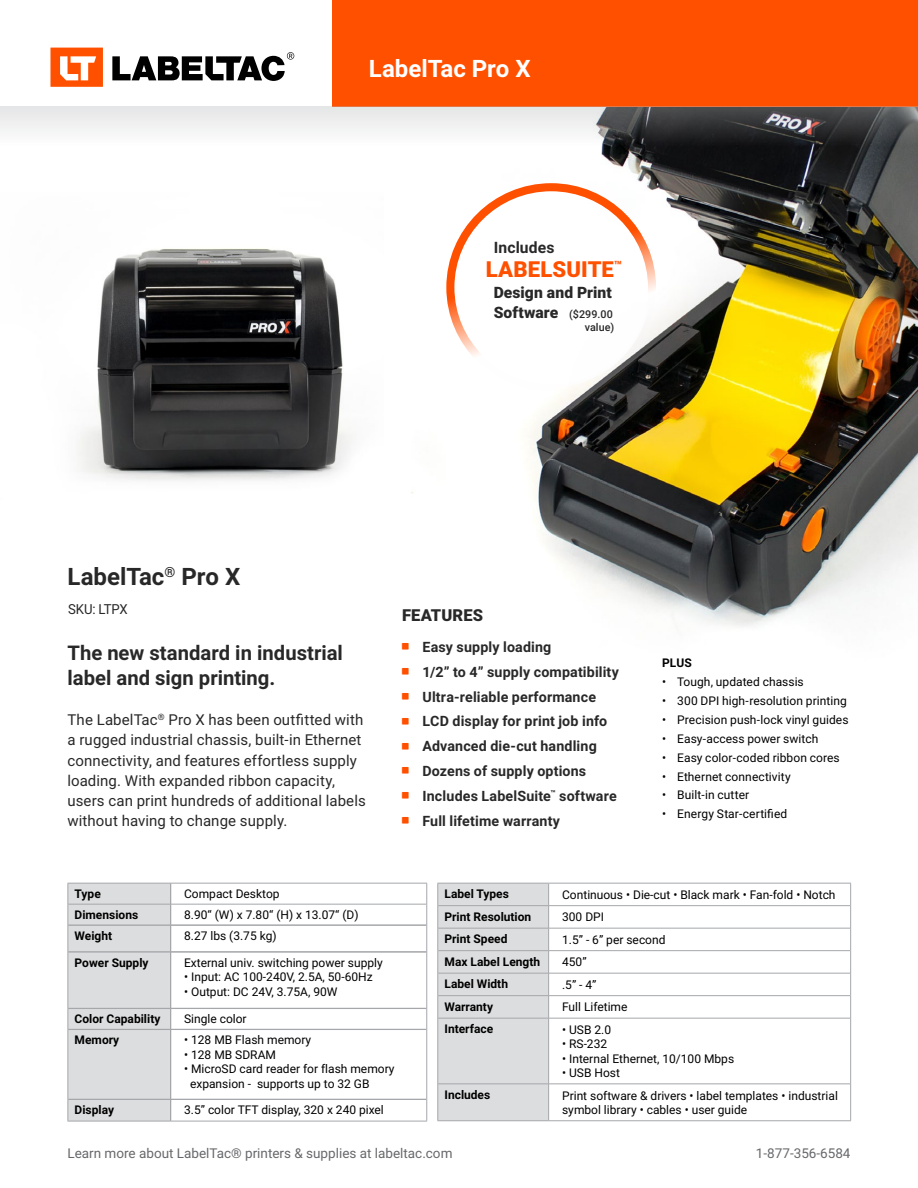
<style>
.page{position:relative;width:918px;height:1188px;background:#fff}
.page>*{position:absolute;margin:0;border:0;box-sizing:border-box;transform-origin:0 0}
.CAT-Section-H1-Stand{font:700 24px "Roboto";color:#292829}
.CAT-Section-H1-Label{font:700 24px "Roboto";color:#fff}
.t1{font:900 22.05px "Roboto";letter-spacing:.005em;color:#ff5000}
.t2{font:700 20.25px/24.5px "Roboto";color:#292829}
.t3{font:900 16.5px "Roboto";letter-spacing:.005em;color:#292829}
.t4{font:900 15.75px/20px "Roboto";letter-spacing:.005em;color:#292829}
.t5{font:700 15.75px "Roboto";letter-spacing:.01em;color:#292829}
.CAT-Content-Paragrap{font:15px/20.2px "Roboto";letter-spacing:.005em;color:#292829}
.t6{font:700 14.25px "Roboto";letter-spacing:.01em;color:#292829}
.t7{font:13.8px "Roboto";letter-spacing:-.01em;color:#292829;scale:.95 1}
.t8{font:13.5px "Roboto";color:#67686b}
.t9{font:12px/14.4px "Roboto";color:#000}
.t10{font:700 12px "Roboto";color:#000}
.t11{font:500 10.8px/12.1px "Roboto";letter-spacing:.01em;color:#292829;text-align:right}
</style>
<div class="page">
<img style="left:411px;top:156px;width:507px;height:471px">
<svg style="left:50px;top:48px;width:53px;height:39px"></svg>
<svg style="left:112px;top:52px;width:182px;height:29px"></svg>
<div style="left:333px;top:0;width:585px;height:106px;background:#ff5000"></div>
<img style="left:77px;top:248px;width:275px;height:233px">
<svg style="left:0;top:106px;width:918px;height:50px"></svg>
<div style="left:451px;top:188px;width:200px;height:199px;background:#fff;border-radius:50%"></div>
<div style="left:446px;top:183px;width:210px;height:209px;border:8px solid #ff5000;border-radius:50%"></div>
<hr style="left:171px;top:925px;width:255px;height:1px;background:#a5a7aa">
<hr style="left:171px;top:952px;width:255px;height:1px;background:#a5a7aa">
<hr style="left:171px;top:1008px;width:255px;height:1px;background:#a5a7aa">
<hr style="left:171px;top:1029px;width:255px;height:1px;background:#a5a7aa">
<hr style="left:171px;top:1099px;width:255px;height:1px;background:#a5a7aa">
<hr style="left:171px;top:904px;width:255px;height:1px;background:#a5a7aa">
<hr style="left:171px;top:883px;width:256px;height:1px;background:#a5a7aa">
<svg style="left:426px;top:884px;width:1px;height:68px"></svg>
<hr style="left:426px;top:952px;width:1px;height:56px;background:#a5a7aa">
<svg style="left:426px;top:1008px;width:1px;height:21px"></svg>
<hr style="left:426px;top:1029px;width:1px;height:70px;background:#a5a7aa">
<svg style="left:68px;top:883px;width:104px;height:238px;background:#d8d9da"></svg>
<svg style="left:426px;top:1099px;width:1px;height:22px"></svg>
<hr style="left:68px;top:1121px;width:103px;height:1px;background:#a5a7aa">
<hr style="left:171px;top:1121px;width:256px;height:1px;background:#a5a7aa">
<hr style="left:549px;top:883px;width:302px;height:1px;background:#a5a7aa">
<svg style="left:850px;top:884px;width:1px;height:134px"></svg>
<hr style="left:850px;top:1018px;width:1px;height:66px;background:#a5a7aa">
<hr style="left:850px;top:1084px;width:1px;height:36px;background:#a5a7aa">
<hr style="left:549px;top:1120px;width:302px;height:1px;background:#a5a7aa">
<hr style="left:549px;top:905px;width:301px;height:1px;background:#a5a7aa">
<hr style="left:549px;top:928px;width:301px;height:1px;background:#a5a7aa">
<hr style="left:549px;top:950px;width:301px;height:1px;background:#a5a7aa">
<hr style="left:549px;top:973px;width:301px;height:1px;background:#a5a7aa">
<hr style="left:549px;top:995px;width:301px;height:1px;background:#a5a7aa">
<svg style="left:437px;top:883px;width:112px;height:238px;background:#d9dadb"></svg>
<hr style="left:438px;top:1018px;width:111px;height:1px;background:#a5a7aa">
<hr style="left:549px;top:1018px;width:301px;height:1px;background:#a5a7aa">
<hr style="left:548px;top:1018px;width:1px;height:66px;background:#a5a7aa">
<hr style="left:438px;top:1084px;width:111px;height:1px;background:#a5a7aa">
<hr style="left:549px;top:1084px;width:301px;height:1px;background:#a5a7aa">
<hr style="left:548px;top:1084px;width:1px;height:36px;background:#a5a7aa">
<p class="CAT-Section-H1-Label" style="left:369px;top:51px;width:163px">LabelTac Pro X</p>
<p class="t5" style="left:494px;top:237px;width:62px">Includes</p>
<p class="t1" style="left:486px;top:254px;width:138px">LABELSUITE<sup>™</sup></p>
<p class="t4" style="left:494px;top:282px;width:120px">Design and Print<br>Software</p>
<p class="t11" style="left:569px;top:308px;width:46px">($299.00 value)</p>
<p class="CAT-Section-H1-Stand" style="left:68px;top:560px;width:174px">LabelTac<sup>®</sup> Pro X</p>
<p class="t7" style="left:68px;top:600px;width:64px">SKU: LTPX</p>
<p class="t2" style="left:68px;top:640px;width:277px">The new standard in industrial label and sign printing.</p>
<p class="CAT-Content-Paragrap" style="left:68px;top:709px;width:300px">The LabelTac<sup>®</sup> Pro X has been outfitted with a rugged industrial chassis, built-in Ethernet connectivity, and features effortless supply loading. With expanded ribbon capacity, users can print hundreds of additional labels without having to change supply.</p>
<p class="t3" style="left:402px;top:604px;width:83px">FEATURES</p>
<p class="t6" style="left:422px;top:637px;width:130px">Easy supply loading</p>
<p class="t6" style="left:422px;top:662px;width:198px">1/2” to 4” supply compatibility</p>
<p class="t6" style="left:422px;top:687px;width:175px">Ultra-reliable performance</p>
<p class="t6" style="left:422px;top:711px;width:186px">LCD display for print job info</p>
<p class="t6" style="left:422px;top:736px;width:176px">Advanced die-cut handling</p>
<p class="t6" style="left:422px;top:761px;width:165px">Dozens of supply options</p>
<p class="t6" style="left:422px;top:786px;width:196px">Includes LabelSuite<sup>™</sup> software</p>
<p class="t6" style="left:422px;top:811px;width:139px">Full lifetime warranty</p>
<p class="t10" style="left:662px;top:654px;width:31px">PLUS</p>
<p class="t9" style="left:662px;top:674px;width:143px">• Tough, updated chassis</p>
<p class="t9" style="left:662px;top:693px;width:186px">• 300 DPI high-resolution printing</p>
<p class="t9" style="left:662px;top:712px;width:188px">• Precision push-lock vinyl guides</p>
<p class="t9" style="left:662px;top:731px;width:158px">• Easy-access power switch</p>
<p class="t9" style="left:662px;top:750px;width:179px">• Easy color-coded ribbon cores</p>
<p class="t9" style="left:662px;top:769px;width:130px">• Ethernet connectivity</p>
<p class="t9" style="left:662px;top:788px;width:89px">• Built-in cutter</p>
<p class="t9" style="left:662px;top:806px;width:127px">• Energy Star-certified</p>
<p class="t10" style="left:75px;top:885px;width:28px">Type</p>
<p class="t9" style="left:184px;top:886px;width:97px">Compact Desktop</p>
<p class="t10" style="left:75px;top:906px;width:65px">Dimensions</p>
<p class="t9" style="left:184px;top:907px;width:176px">8.90“ (W) x 7.80“ (H) x 13.07“ (D)</p>
<p class="t10" style="left:75px;top:927px;width:39px">Weight</p>
<p class="t9" style="left:184px;top:928px;width:94px">8.27 lbs (3.75 kg)</p>
<p class="t10" style="left:75px;top:954px;width:75px">Power Supply</p>
<p class="t9" style="left:184px;top:955px;width:200px">External univ. switching power supply</p>
<p class="t9" style="left:184px;top:969px;width:190px">• Input: AC 100-240V, 2.5A, 50-60Hz</p>
<p class="t9" style="left:184px;top:984px;width:155px">• Output: DC 24V, 3.75A, 90W</p>
<p class="t10" style="left:75px;top:1011px;width:87px">Color Capability</p>
<p class="t9" style="left:184px;top:1011px;width:64px">Single color</p>
<p class="t10" style="left:75px;top:1032px;width:46px">Memory</p>
<p class="t9" style="left:184px;top:1032px;width:129px">• 128 MB Flash memory</p>
<p class="t9" style="left:184px;top:1047px;width:93px">• 128 MB SDRAM</p>
<p class="t9" style="left:190px;top:1061px;width:206px;text-indent:-6px">• MicroSD card reader for flash memory expansion - supports up to 32 GB</p>
<p class="t10" style="left:75px;top:1102px;width:41px">Display</p>
<p class="t9" style="left:184px;top:1102px;width:201px">3.5” color TFT display, 320 x 240 pixel</p>
<p class="t10" style="left:445px;top:885px;width:66px">Label Types</p>
<p class="t9" style="left:562px;top:887px;width:275px">Continuous • Die-cut • Black mark • Fan-fold • Notch</p>
<p class="t10" style="left:445px;top:908px;width:88px">Print Resolution</p>
<p class="t9" style="left:562px;top:909px;width:43px">300 DPI</p>
<p class="t10" style="left:445px;top:930px;width:64px">Print Speed</p>
<p class="t9" style="left:562px;top:932px;width:105px">1.5” - 6” per second</p>
<p class="t10" style="left:445px;top:953px;width:97px">Max Label Length</p>
<p class="t9" style="left:562px;top:954px;width:26px">450”</p>
<p class="t10" style="left:445px;top:975px;width:65px">Label Width</p>
<p class="t9" style="left:562px;top:977px;width:36px">.5” - 4”</p>
<p class="t10" style="left:445px;top:998px;width:50px">Warranty</p>
<p class="t9" style="left:562px;top:999px;width:67px">Full Lifetime</p>
<p class="t10" style="left:445px;top:1020px;width:50px">Interface</p>
<p class="t9" style="left:562px;top:1022px;width:51px">• USB 2.0</p>
<p class="t9" style="left:562px;top:1036px;width:47px">• RS-232</p>
<p class="t9" style="left:562px;top:1051px;width:174px">• Internal Ethernet, 10/100 Mbps</p>
<p class="t9" style="left:562px;top:1065px;width:59px">• USB Host</p>
<p class="t10" style="left:445px;top:1086px;width:47px">Includes</p>
<p class="t9" style="left:562px;top:1088px;width:277px">Print software &amp; drivers • label templates • industrial symbol library • cables • user guide</p>
<p class="t8" style="left:68px;top:1143px;width:387px">Learn more about LabelTac® printers &amp; supplies at labeltac.com</p>
<p class="t8" style="left:756px;top:1143px;width:96px">1-877-356-6584</p>
</div>
